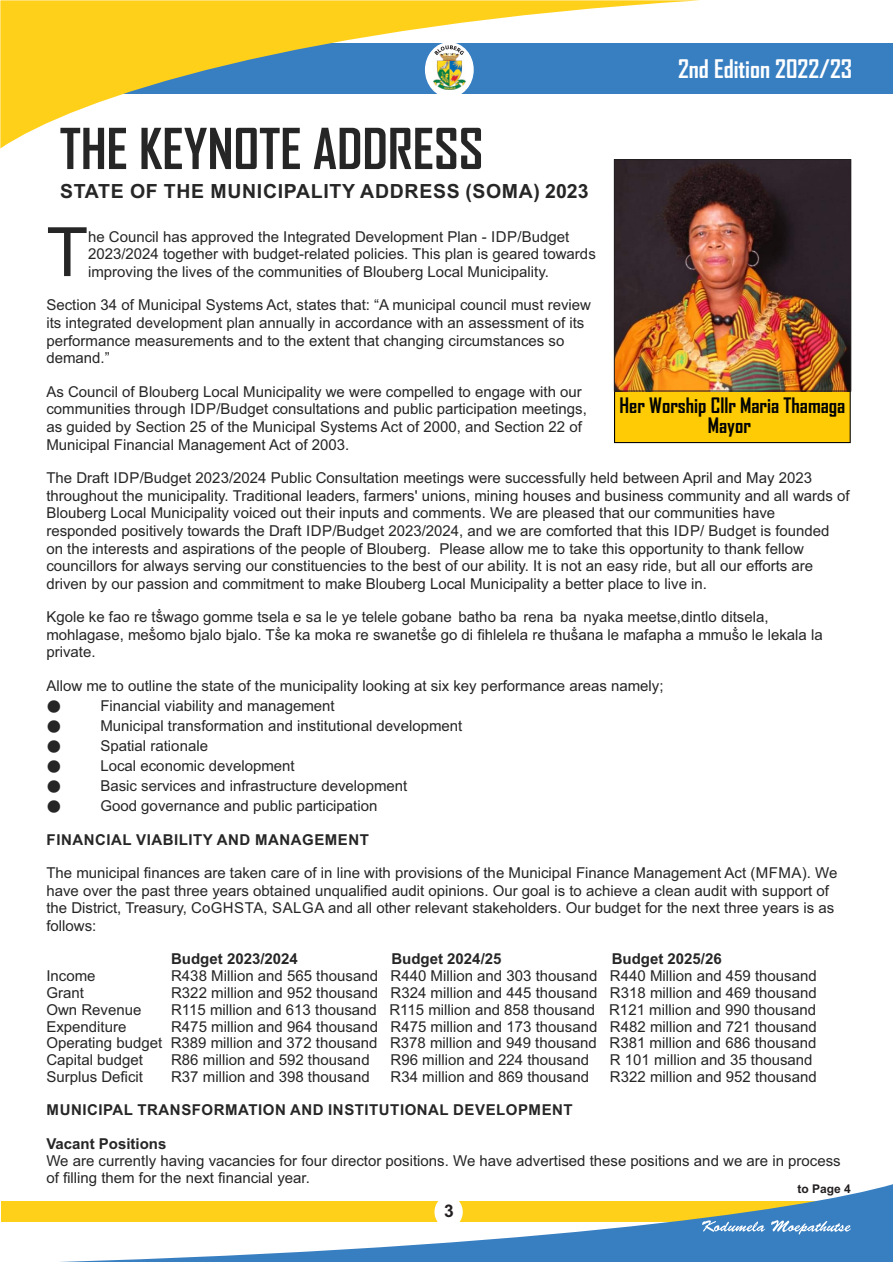
<style>
.page{position:relative;width:893px;height:1262px;background:#fff}
.page>*{position:absolute;margin:0;border:0;box-sizing:border-box;transform-origin:0 0}
.t1{font:68.1px "Arial";color:#262626}
.t2{font:700 54px "Agency FB";color:#262626}
.t3{font:700 24.6px "Agency FB";color:#fff}
.t4{font:700 20.4px/19.6px "Agency FB";color:#020304;text-align:center}
.t5{font:700 19.5px "Arial";letter-spacing:.035em;color:#262626}
.t6{font:700 17.4px "Arial";color:#231f20}
.t7{font:15px/17.5px "Arial";color:#262626}
.t8{font:700 15px "Arial";letter-spacing:.035em;color:#262626}
.t9{font:700 15px "Arial";color:#262626}
.t10{font:15px "Malgun Gothic";color:#262626}
.t11{font:700 12px "Arial";color:#231f20}
</style>
<div class="page">
<div style="left:106px;top:43px;width:786px;height:51px;background:#387fc2"></div>
<svg style="left:1px;top:1184px;width:892px;height:78px"></svg>
<svg style="left:0;top:0;width:700px;height:148px"></svg>
<svg style="left:702px;top:1220px;width:148px;height:14px;background:#6ea1d2"></svg>
<div style="left:613px;top:389px;width:238px;height:54px;background:#ffcb04"></div>
<img style="left:616px;top:161px;width:233px;height:228px">
<div style="left:614px;top:159px;width:237px;height:232px;border:1px solid #231f20"></div>
<h2 class="t2" style="left:60px;top:128px;width:425px">THE KEYNOTE ADDRESS</h2>
<h3 class="t5" style="left:60px;top:183px;width:530px">STATE OF THE MUNICIPALITY ADDRESS (SOMA) 2023</h3>
<h3 class="t3" style="left:678px;top:59px;width:176px">2nd Edition 2022/23</h3>
<h1 class="t1" style="left:46px;top:226px;width:43px">T</h1>
<p class="t7" style="left:88px;top:229px;width:509px">he Council has approved the Integrated Development Plan - IDP/Budget<br>2023/2024 together with budget-related policies. This plan is geared towards improving the lives of the communities of Blouberg Local Municipality.</p>
<p class="t7" style="left:46px;top:298px;width:546px">Section 34 of Municipal Systems Act, states that: “A municipal council must review its integrated development plan annually in accordance with an assessment of its performance measurements and to the extent that changing circumstances so demand.”</p>
<p class="t7" style="left:46px;top:384px;width:542px">As Council of Blouberg Local Municipality we were compelled to engage with our communities through IDP/Budget consultations and public participation meetings, as guided by Section 25 of the Municipal Systems Act of 2000, and Section 22 of Municipal Financial Management Act of 2003.</p>
<p class="t7" style="left:46px;top:470px;width:804px">The Draft IDP/Budget 2023/2024 Public Consultation meetings were successfully held between April and May 2023 throughout the municipality. Traditional leaders, farmers' unions, mining houses and business community and all wards of Blouberg Local Municipality voiced out their inputs and comments. We are pleased that our communities have responded positively towards the Draft IDP/Budget 2023/2024, and we are comforted that this IDP/ Budget is founded on the interests and aspirations of the people of Blouberg. Please allow me to take this opportunity to thank fellow councillors for always serving our constituencies to the best of our ability. It is not an easy ride, but all our efforts are driven by our passion and commitment to make Blouberg Local Municipality a better place to live in.</p>
<p class="t7" style="left:46px;top:609px;width:777px">Kgole ke fao re tṧwago gomme tsela e sa le ye telele gobane batho ba rena ba nyaka meetse,dintlo ditsela, mohlagase, meṧomo bjalo bjalo. Tṧe ka moka re swanetṧe go di fihlelela re thuṧana le mafapha a mmuṧo le lekala la private.</p>
<p class="t7" style="left:46px;top:678px;width:618px">Allow me to outline the state of the municipality looking at six key performance areas namely;</p>
<p class="t10" style="left:46px;top:699px;width:16px">●</p>
<p class="t7" style="left:100px;top:698px;width:236px">Financial viability and management</p>
<p class="t10" style="left:46px;top:719px;width:16px">●</p>
<p class="t7" style="left:100px;top:718px;width:363px">Municipal transformation and institutional development</p>
<p class="t10" style="left:46px;top:739px;width:16px">●</p>
<p class="t7" style="left:100px;top:738px;width:109px">Spatial rationale</p>
<p class="t10" style="left:46px;top:759px;width:16px">●</p>
<p class="t7" style="left:100px;top:758px;width:196px">Local economic development</p>
<p class="t10" style="left:46px;top:778px;width:16px">●</p>
<p class="t7" style="left:100px;top:778px;width:308px">Basic services and infrastructure development</p>
<p class="t10" style="left:46px;top:798px;width:16px">●</p>
<p class="t7" style="left:100px;top:798px;width:278px">Good governance and public participation</p>
<p class="t8" style="left:47px;top:833px;width:324px">FINANCIAL VIABILITY AND MANAGEMENT</p>
<p class="t7" style="left:46px;top:865px;width:792px">The municipal finances are taken care of in line with provisions of the Municipal Finance Management Act (MFMA). We have over the past three years obtained unqualified audit opinions. Our goal is to achieve a clean audit with support of the District, Treasury, CoGHSTA, SALGA and all other relevant stakeholders. Our budget for the next three years is as follows:</p>
<p class="t9" style="left:171px;top:953px;width:128px">Budget 2023/2024</p>
<p class="t9" style="left:391px;top:953px;width:112px">Budget 2024/25</p>
<p class="t9" style="left:611px;top:953px;width:112px">Budget 2025/26</p>
<p class="t7" style="left:46px;top:968px;width:51px">Income</p>
<p class="t7" style="left:171px;top:968px;width:647px">R438 Million and 565 thousand R440 Million and 303 thousand R440 Million and 459 thousand</p>
<p class="t7" style="left:46px;top:985px;width:39px">Grant</p>
<p class="t7" style="left:171px;top:985px;width:647px">R322 million and 952 thousand R324 million and 445 thousand R318 million and 469 thousand</p>
<p class="t7" style="left:46px;top:1002px;width:97px">Own Revenue</p>
<p class="t7" style="left:171px;top:1002px;width:646px">R115 million and 613 thousand R115 million and 858 thousand R121 million and 990 thousand</p>
<p class="t7" style="left:46px;top:1018px;width:82px">Expenditure</p>
<h3 class="t4" style="left:619px;top:397px;width:227px">Her Worship Cllr Maria Thamaga<br>Mayor</h3>
<p class="t7" style="left:46px;top:1019px;width:772px;line-height:16.8px;text-align:justify;text-indent:125px">R475 million and 964 thousand R475 million and 173 thousand R482 million and 721 thousand Operating budget R389 million and 372 thousand R378 million and 949 thousand R381 million and 686 thousand Capital budget</p>
<p class="t7" style="left:171px;top:1052px;width:200px">R86 million and 592 thousand</p>
<p class="t7" style="left:390px;top:1052px;width:200px">R96 million and 224 thousand</p>
<p class="t7" style="left:610px;top:1052px;width:204px">R 101 million and 35 thousand</p>
<p class="t7" style="left:46px;top:1069px;width:98px">Surplus Deficit</p>
<p class="t7" style="left:171px;top:1069px;width:200px">R37 million and 398 thousand</p>
<p class="t7" style="left:390px;top:1069px;width:200px">R34 million and 869 thousand</p>
<p class="t7" style="left:610px;top:1069px;width:208px">R322 million and 952 thousand</p>
<p class="t8" style="left:47px;top:1104px;width:527px">MUNICIPAL TRANSFORMATION AND INSTITUTIONAL DEVELOPMENT</p>
<p class="t9" style="left:46px;top:1138px;width:122px">Vacant Positions</p>
<p class="t7" style="left:46px;top:1153px;width:795px">We are currently having vacancies for four director positions. We have advertised these positions and we are in process of filling them for the next financial year.</p>
<p class="t11" style="left:797px;top:1184px;width:55px">to Page 4</p>
<p class="t6" style="left:444px;top:1204px;width:11px">3</p>
</div>
